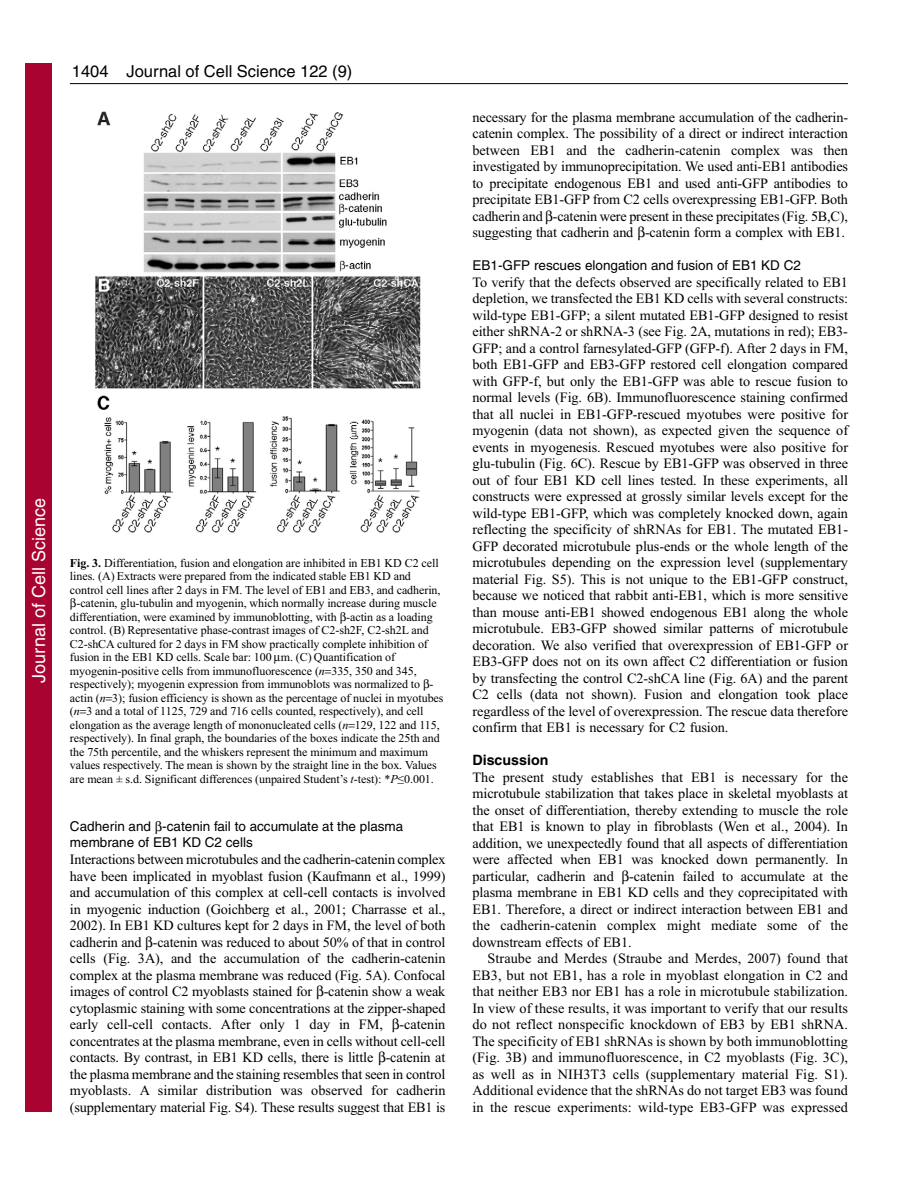
<style>
.page{position:relative;width:918px;height:1188px;background:#fff}
.page>*{position:absolute;margin:0;border:0;box-sizing:border-box;transform-origin:0 0}
.t1{font:18px "Helvetica";color:#fff}
.t2{font:16.5px "Helvetica";color:#000}
.t3{font:14.25px/16.5px "Times New Roman";letter-spacing:-.005em;color:#000;text-align:justify}
.t4{font:700 14.25px "Helvetica";color:#000}
.t5{font:13.5px/16.5px "Helvetica";color:#000}
.t6{font:12px "Times New Roman";letter-spacing:-.005em;color:#000}
.s1{font-weight:700}
.s2{font-style:italic}
</style>
<div class="page">
<hr style="left:70px;top:83px;width:778px;height:1px;background:#000">
<img style="left:95px;top:111px;width:326px;height:422px">
<div style="left:26px;top:64px;width:26px;height:1048px;background:#a90332"></div>
<p class="t2" style="left:72px;top:65px;width:38px">1404</p>
<p class="t2" style="left:127px;top:65px;width:227px">Journal of Cell Science 122 (9)</p>
<p class="t1" style="left:28px;top:683px;width:186px;rotate:-90deg">Journal of Cell Science</p>
<p class="t6" style="left:70px;top:558px;width:370px"><span class="s1">Fig. 3.</span> Differentiation, fusion and elongation are inhibited in EB1 KD C2 cell</p>
<p class="t6" style="left:70px;top:572px;width:343px">lines. (A) Extracts were prepared from the indicated stable EB1 KD and</p>
<p class="t6" style="left:70px;top:585px;width:372px">control cell lines after 2 days in FM. The level of EB1 and EB3, and cadherin,</p>
<p class="t6" style="left:76px;top:599px;width:362px">-catenin, glu-tubulin and myogenin, which normally increase during muscle</p>
<p class="t6" style="left:70px;top:612px;width:364px">differentiation, were examined by immunoblotting, with -actin as a loading</p>
<p class="t6" style="left:70px;top:626px;width:360px">control. (B) Representative phase-contrast images of C2-sh2F, C2-sh2L and</p>
<p class="t6" style="left:70px;top:639px;width:359px">C2-shCA cultured for 2 days in FM show practically complete inhibition of</p>
<p class="t6" style="left:70px;top:653px;width:327px">fusion in the EB1 KD cells. Scale bar: 100 m. (C) Quantification of</p>
<p class="t6" style="left:70px;top:666px;width:348px">myogenin-positive cells from immunofluorescence (<span class="s2">n</span> 335, 350 and 345,</p>
<p class="t6" style="left:70px;top:680px;width:365px">respectively); myogenin expression from immunoblots was normalized to -</p>
<p class="t6" style="left:70px;top:693px;width:375px">actin (<span class="s2">n</span> 3); fusion efficiency is shown as the percentage of nuclei in myotubes</p>
<p class="t6" style="left:70px;top:707px;width:355px">(<span class="s2">n</span> 3 and a total of 1125, 729 and 716 cells counted, respectively), and cell</p>
<p class="t6" style="left:70px;top:720px;width:371px">elongation as the average length of mononucleated cells (<span class="s2">n</span> 129, 122 and 115,</p>
<p class="t6" style="left:70px;top:734px;width:371px">respectively). In final graph, the boundaries of the boxes indicate the 25th and</p>
<p class="t6" style="left:70px;top:747px;width:360px">the 75th percentile, and the whiskers represent the minimum and maximum</p>
<p class="t6" style="left:70px;top:761px;width:368px">values respectively. The mean is shown by the straight line in the box. Values</p>
<p class="t6" style="left:70px;top:774px;width:365px">are mean ± s.d. Significant differences (unpaired Student’s <span class="s2">t</span>-test): *<span class="s2">P</span>≤0.001.</p>
<p class="t5" style="left:70px;top:819px;width:335px">Cadherin and -catenin fail to accumulate at the plasma membrane of EB1 KD C2 cells</p>
<p class="t3" style="left:70px;top:852px;width:377px">Interactions between microtubules and the cadherin-catenin complex have been implicated in myoblast fusion (Kaufmann et al., 1999) and accumulation of this complex at cell-cell contacts is involved in myogenic induction (Goichberg et al., 2001; Charrasse et al., 2002). In EB1 KD cultures kept for 2 days in FM, the level of both cadherin and -catenin was reduced to about 50% of that in control cells (Fig. 3A), and the accumulation of the cadherin-catenin complex at the plasma membrane was reduced (Fig. 5A). Confocal images of control C2 myoblasts stained for -catenin show a weak cytoplasmic staining with some concentrations at the zipper-shaped early cell-cell contacts. After only 1 day in FM, -catenin concentrates at the plasma membrane, even in cells without cell-cell contacts. By contrast, in EB1 KD cells, there is little -catenin at the plasma membrane and the staining resembles that seen in control myoblasts. A similar distribution was observed for cadherin (supplementary material Fig. S4). These results suggest that EB1 is</p>
<p class="t3" style="left:472px;top:110px;width:377px">necessary for the plasma membrane accumulation of the cadherin&shy;catenin complex. The possibility of a direct or indirect interaction between EB1 and the cadherin-catenin complex was then investigated by immunoprecipitation. We used anti-EB1 antibodies to precipitate endogenous EB1 and used anti-GFP antibodies to precipitate EB1-GFP from C2 cells overexpressing EB1-GFP. Both cadherin and -catenin were present in these precipitates (Fig. 5B,C), suggesting that cadherin and -catenin form a complex with EB1.</p>
<p class="t5" style="left:472px;top:258px;width:330px">EB1-GFP rescues elongation and fusion of EB1 KD C2</p>
<p class="t3" style="left:472px;top:275px;width:377px">To verify that the defects observed are specifically related to EB1 depletion, we transfected the EB1 KD cells with several constructs: wild-type EB1-GFP; a silent mutated EB1-GFP designed to resist either shRNA-2 or shRNA-3 (see Fig. 2A, mutations in red); EB3- GFP; and a control farnesylated-GFP (GFP-f). After 2 days in FM, both EB1-GFP and EB3-GFP restored cell elongation compared with GFP-f, but only the EB1-GFP was able to rescue fusion to normal levels (Fig. 6B). Immunofluorescence staining confirmed that all nuclei in EB1-GFP-rescued myotubes were positive for myogenin (data not shown), as expected given the sequence of events in myogenesis. Rescued myotubes were also positive for glu-tubulin (Fig. 6C). Rescue by EB1-GFP was observed in three out of four EB1 KD cell lines tested. In these experiments, all constructs were expressed at grossly similar levels except for the wild-type EB1-GFP, which was completely knocked down, again reflecting the specificity of shRNAs for EB1. The mutated EB1- GFP decorated microtubule plus-ends or the whole length of the microtubules depending on the expression level (supplementary material Fig. S5). This is not unique to the EB1-GFP construct, because we noticed that rabbit anti-EB1, which is more sensitive than mouse anti-EB1 showed endogenous EB1 along the whole microtubule. EB3-GFP showed similar patterns of microtubule decoration. We also verified that overexpression of EB1-GFP or EB3-GFP does not on its own affect C2 differentiation or fusion by transfecting the control C2-shCA line (Fig. 6A) and the parent C2 cells (data not shown). Fusion and elongation took place regardless of the level of overexpression. The rescue data therefore confirm that EB1 is necessary for C2 fusion.</p>
<p class="t4" style="left:472px;top:755px;width:77px">Discussion</p>
<p class="t3" style="left:472px;top:770px;width:377px">The present study establishes that EB1 is necessary for the microtubule stabilization that takes place in skeletal myoblasts at the onset of differentiation, thereby extending to muscle the role that EB1 is known to play in fibroblasts (Wen et al., 2004). In addition, we unexpectedly found that all aspects of differentiation were affected when EB1 was knocked down permanently. In particular, cadherin and -catenin failed to accumulate at the plasma membrane in EB1 KD cells and they coprecipitated with EB1. Therefore, a direct or indirect interaction between EB1 and the cadherin-catenin complex might mediate some of the downstream effects of EB1.</p>
<p class="t3" style="left:472px;top:951px;width:377px;text-indent:15px">Straube and Merdes (Straube and Merdes, 2007) found that EB3, but not EB1, has a role in myoblast elongation in C2 and that neither EB3 nor EB1 has a role in microtubule stabilization.<br>In view of these results, it was important to verify that our results do not reflect nonspecific knockdown of EB3 by EB1 shRNA.<br>The specificity of EB1 shRNAs is shown by both immunoblotting (Fig. 3B) and immunofluorescence, in C2 myoblasts (Fig. 3C), as well as in NIH3T3 cells (supplementary material Fig. S1).<br>Additional evidence that the shRNAs do not target EB3 was found in the rescue experiments: wild-type EB3-GFP was expressed</p>
</div>
